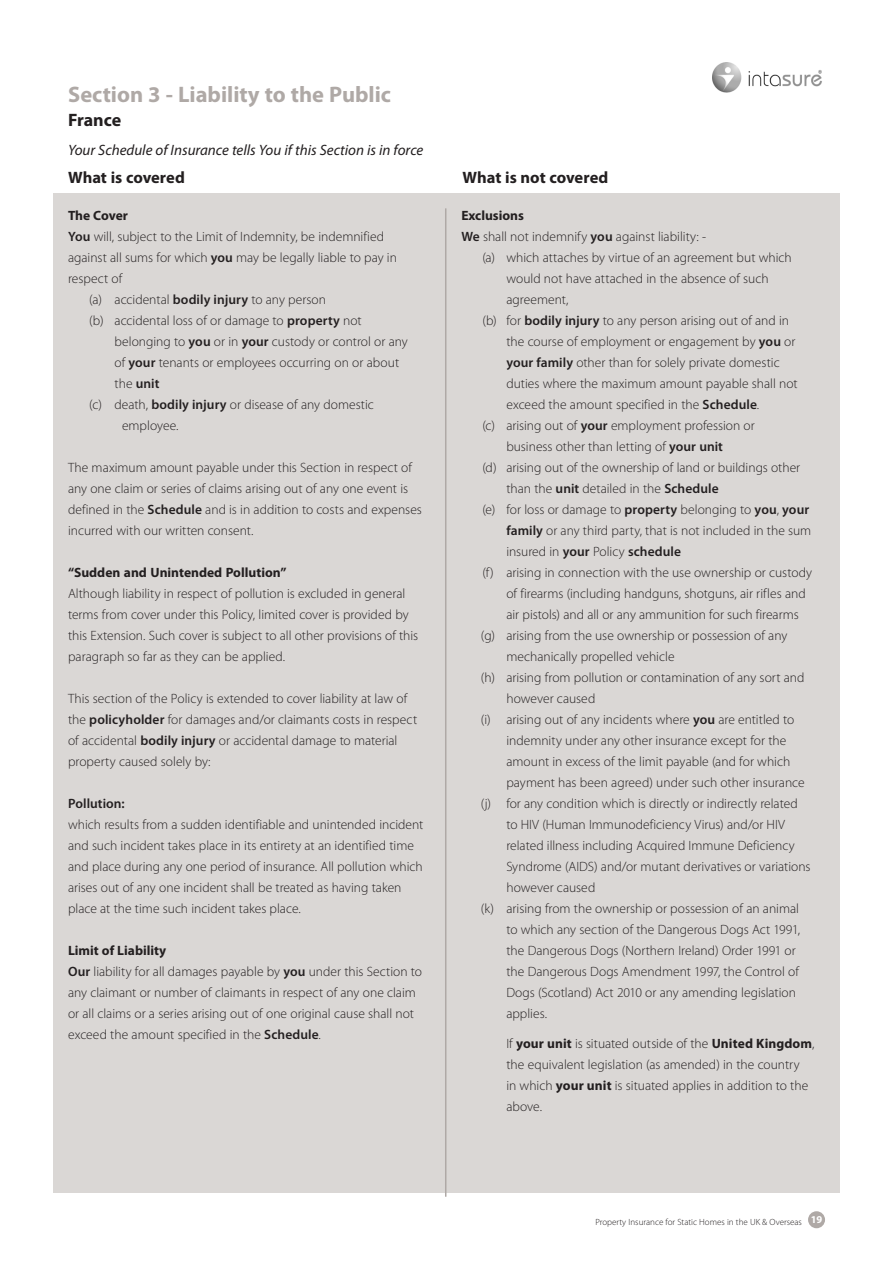
<style>
.page{position:relative;width:893px;height:1263px;background:#fff}
.page>*{position:absolute;margin:0;border:0;box-sizing:border-box;transform-origin:0 0}
.Headings{font:700 22.5px "Myriad Pro";color:#afa9a6}
.Headings-2{font:700 18px "Myriad Pro";letter-spacing:-.01em;color:#231f20}
.t1{font:700 16.5px "Myriad Pro";color:#231f20}
.Headings-3{font:italic 15px "Myriad Pro";color:#231f20}
.TEXT{font:300 13.5px/21px "Myriad Pro";color:#231f20}
.Sub_Headings{font:700 13.5px "Myriad Pro";color:#231f20}
.TEXT-2{font:600 13.5px "Myriad Pro";letter-spacing:.005em;color:#231f20}
.t2{font:300 9px "Myriad Pro";color:#231f20}
.s1{font-weight:600}
.s2{font-weight:700}
</style>
<div class="page">
<div style="left:808px;top:1211px;width:17px;height:17px;background:#afa9a6;border-radius:50%"></div>
<img style="left:713px;top:63px;width:109px;height:30px">
<div style="left:53px;top:193px;width:787px;height:1000px;background:#dad7d5"></div>
<hr style="left:445px;top:208px;width:1px;height:989px;background:#afa9a6">
<p class="Headings" style="left:68px;top:80px;width:325px">Section 3 - Liability to the Public</p>
<p class="Headings-2" style="left:68px;top:108px;width:55px">France</p>
<p class="Headings-3" style="left:68px;top:141px;width:357px">Your Schedule of Insurance tells You if this Section is in force</p>
<p class="t1" style="left:68px;top:167px;width:118px">What is covered</p>
<p class="t1" style="left:463px;top:167px;width:147px">What is not covered</p>
<p class="Sub_Headings" style="left:68px;top:207px;width:61px">The Cover</p>
<p class="TEXT" style="left:68px;top:226px;width:330px"><span class="s1">You</span> will, subject to the Limit of Indemnity, be indemnified against all sums for which <span class="s1">you</span> may be legally liable to pay in respect of</p>
<p class="TEXT" style="left:89px;top:289px;width:238px">(a) accidental <span class="s1">bodily injury</span> to any person</p>
<p class="TEXT" style="left:115px;top:310px;width:295px;text-indent:-25px">(b) accidental loss of or damage to <span class="s1">property</span> not belonging to <span class="s1">you</span> or in <span class="s1">your</span> custody or control or any of <span class="s1">your</span> tenants or employees occurring on or about the <span class="s1">unit</span></p>
<p class="TEXT" style="left:122px;top:394px;width:253px;text-indent:-33px">(c) death, <span class="s1">bodily injury</span> or disease of any domestic employee.</p>
<p class="TEXT" style="left:68px;top:457px;width:355px">The maximum amount payable under this Section in respect of any one claim or series of claims arising out of any one event is defined in the <span class="s1">Schedule</span> and is in addition to costs and expenses incurred with our written consent.</p>
<p class="TEXT" style="left:68px;top:562px;width:352px"><span class="s2">“Sudden and Unintended Pollution”<br></span>Although liability in respect of pollution is excluded in general terms from cover under this Policy, limited cover is provided by this Extension. Such cover is subject to all other provisions of this paragraph so far as they can be applied.</p>
<p class="TEXT" style="left:68px;top:688px;width:351px">This section of the Policy is extended to cover liability at law of the <span class="s1">policyholder</span> for damages and/or claimants costs in respect of accidental <span class="s1">bodily injury</span> or accidental damage to material property caused solely by:</p>
<p class="TEXT-2" style="left:68px;top:795px;width:58px">Pollution:</p>
<p class="TEXT" style="left:68px;top:814px;width:357px">which results from a sudden identifiable and unintended incident and such incident takes place in its entirety at an identified time and place during any one period of insurance. All pollution which arises out of any one incident shall be treated as having taken place at the time such incident takes place.</p>
<p class="Sub_Headings" style="left:68px;top:942px;width:100px">Limit of Liability</p>
<p class="TEXT" style="left:68px;top:961px;width:356px"><span class="s1">Our</span> liability for all damages payable by <span class="s1">you</span> under this Section to any claimant or number of claimants in respect of any one claim or all claims or a series arising out of one original cause shall not exceed the amount specified in the <span class="s1">Schedule</span>.</p>
<p class="Sub_Headings" style="left:461px;top:207px;width:64px">Exclusions</p>
<p class="TEXT" style="left:461px;top:226px;width:246px"><span class="s1">We</span> shall not indemnify <span class="s1">you</span> against liability: -</p>
<p class="TEXT" style="left:506px;top:247px;width:287px;text-indent:-24px">(a) which attaches by virtue of an agreement but which would not have attached in the absence of such agreement,</p>
<p class="TEXT" style="left:506px;top:310px;width:293px;text-indent:-24px">(b) for <span class="s1">bodily injury</span> to any person arising out of and in the course of employment or engagement by <span class="s1">you</span> or <span class="s1">your family</span> other than for solely private domestic duties where the maximum amount payable shall not exceed the amount specified in the <span class="s1">Schedule</span>.</p>
<p class="TEXT" style="left:482px;top:415px;width:274px;text-align:center">(c) arising out of <span class="s1">your</span> employment profession or business other than letting of <span class="s1">your unit</span></p>
<p class="TEXT" style="left:506px;top:457px;width:295px;text-indent:-24px">(d) arising out of the ownership of land or buildings other than the <span class="s1">unit</span> detailed in the <span class="s1">Schedule</span></p>
<p class="TEXT" style="left:506px;top:499px;width:306px;text-indent:-24px">(e) for loss or damage to <span class="s1">property</span> belonging to <span class="s1">you</span>, <span class="s1">your family</span> or any third party, that is not included in the sum insured in <span class="s1">your</span> Policy <span class="s1">schedule</span></p>
<p class="TEXT" style="left:506px;top:562px;width:307px;text-indent:-24px">(f) arising in connection with the use ownership or custody of firearms (including handguns, shotguns, air rifles and air pistols) and all or any ammunition for such firearms</p>
<p class="TEXT" style="left:506px;top:625px;width:283px;text-indent:-26px">(g) arising from the use ownership or possession of any mechanically propelled vehicle</p>
<p class="TEXT" style="left:506px;top:667px;width:300px;text-indent:-26px">(h) arising from pollution or contamination of any sort and however caused</p>
<p class="TEXT" style="left:506px;top:709px;width:300px;text-indent:-26px">(i) arising out of any incidents where <span class="s1">you</span> are entitled to indemnity under any other insurance except for the amount in excess of the limit payable (and for which payment has been agreed) under such other insurance</p>
<p class="TEXT" style="left:506px;top:793px;width:306px;text-indent:-26px">(j) for any condition which is directly or indirectly related to HIV (Human Immunodeficiency Virus) and/or HIV related illness including Acquired Immune Deficiency Syndrome (AIDS) and/or mutant derivatives or variations however caused</p>
<p class="TEXT" style="left:506px;top:898px;width:295px;text-indent:-26px">(k) arising from the ownership or possession of an animal to which any section of the Dangerous Dogs Act 1991, the Dangerous Dogs (Northern Ireland) Order 1991 or the Dangerous Dogs Amendment 1997, the Control of Dogs (Scotland) Act 2010 or any amending legislation applies.</p>
<p class="TEXT" style="left:506px;top:1032px;width:310px">If <span class="s2">your unit</span> is situated outside of the <span class="s2">United Kingdom</span>, the equivalent legislation (as amended) in the country<br>in which <span class="s2">your unit</span> is situated applies in addition to the above.</p>
<p class="t2" style="left:595px;top:1216px;width:228px">Property Insurance for Static Homes in the UK &amp; Overseas <sup>19</sup></p>
</div>
